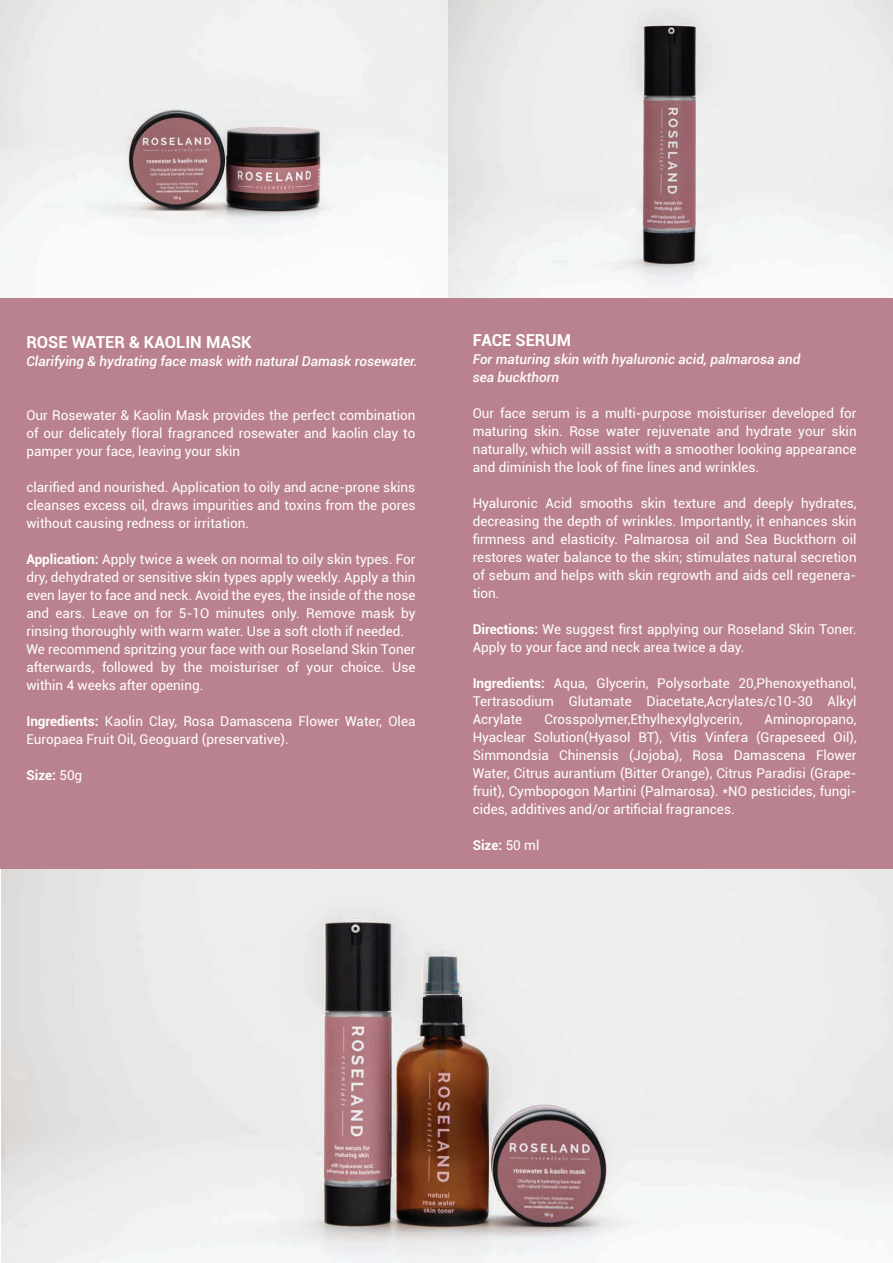
<style>
.page{position:relative;width:893px;height:1263px;background:#fff}
.page>*{position:absolute;margin:0;border:0;box-sizing:border-box;transform-origin:0 0}
.t1{font:700 16.5px "Roboto";color:#fff}
.t2{font:13.5px/18px "Roboto";color:#fff;text-align:justify}
.t3{font:italic 500 13.5px/18px "Roboto";color:#fff}
.t4{font:700 13.5px "Roboto";color:#fff}
.s1{font-weight:700}
.s2{font-weight:400}
</style>
<div class="page">
<img style="left:2px;top:869px;width:891px;height:394px">
<img style="left:0;top:0;width:893px;height:298px">
<div style="left:0;top:298px;width:893px;height:571px;background:#ba828e"></div>
<p class="t1" style="left:26px;top:330px;width:227px">ROSE WATER &amp; KAOLIN MASK</p>
<p class="t3" style="left:26px;top:351px;width:393px">Clarifying &amp; hydrating face mask with natural Damask rosewater.</p>
<p class="t2" style="left:26px;top:405px;width:391px">Our Rosewater &amp; Kaolin Mask provides the perfect combination of our delicately floral fragranced rosewater and kaolin clay to pamper your face, leaving your skin</p>
<p class="t2" style="left:26px;top:477px;width:391px">clarified and nourished. Application to oily and acne-prone skins cleanses excess oil, draws impurities and toxins from the pores without causing redness or irritation.</p>
<p class="t2" style="left:26px;top:549px;width:391px;text-align:left"><span class="s1">Application:</span> Apply twice a week on normal to oily skin types. For dry, dehydrated or sensitive skin types apply weekly. Apply a thin even layer to face and neck. Avoid the eyes, the inside of the nose and ears. Leave on for 5-1O minutes only. Remove mask by rinsing thoroughly with warm water. Use a soft cloth if needed.<br>We recommend spritzing your face with our Roseland Skin Toner afterwards, followed by the moisturiser of your choice. Use within 4 weeks after opening.</p>
<p class="t2" style="left:26px;top:711px;width:391px"><span class="s1">Ingredients:</span> Kaolin Clay, Rosa Damascena Flower Water, Olea<br>Europaea Fruit Oil, Geoguard (preservative).</p>
<p class="t4" style="left:26px;top:765px;width:57px">Size: <span class="s2">50g</span></p>
<p class="t1" style="left:473px;top:329px;width:100px">FACE SERUM</p>
<p class="t3" style="left:473px;top:350px;width:329px">For maturing skin with hyaluronic acid, palmarosa and sea buckthorn</p>
<p class="t2" style="left:473px;top:404px;width:385px">Our face serum is a multi-purpose moisturiser developed for maturing skin. Rose water rejuvenate and hydrate your skin naturally, which will assist with a smoother looking appearance and diminish the look of fine lines and wrinkles.</p>
<p class="t2" style="left:473px;top:494px;width:385px">Hyaluronic Acid smooths skin texture and deeply hydrates, decreasing the depth of wrinkles. Importantly, it enhances skin firmness and elasticity. Palmarosa oil and Sea Buckthorn oil restores water balance to the skin; stimulates natural secretion of sebum and helps with skin regrowth and aids cell regenera&shy;tion.</p>
<p class="t2" style="left:473px;top:620px;width:385px"><span class="s1">Directions:</span> We suggest first applying our Roseland Skin Toner.<br>Apply to your face and neck area twice a day.</p>
<p class="t2" style="left:473px;top:674px;width:385px"><span class="s1">Ingredients:</span> Aqua, Glycerin, Polysorbate 20,Phenoxyethanol, Tertrasodium Glutamate Diacetate,Acrylates/c10-30 Alkyl Acrylate</p>
<p class="t2" style="left:473px;top:710px;width:385px;text-indent:292px">Aminopropano, Hyaclear Solution(Hyasol BT), Vitis Vinfera (Grapeseed Oil), Simmondsia Chinensis (Jojoba), Rosa Damascena Flower Water, Citrus aurantium (Bitter Orange), Citrus Paradisi (Grape&shy;fruit), Cymbopogon Martini (Palmarosa). *NO pesticides, fungi&shy;cides, additives and/or artificial fragrances.</p>
<p class="t4" style="left:473px;top:836px;width:68px">Size: <span class="s2">50 ml</span></p>
<p class="t2" style="left:544px;top:710px;width:199px">Crosspolymer,Ethylhexylglycerin,</p>
</div>
